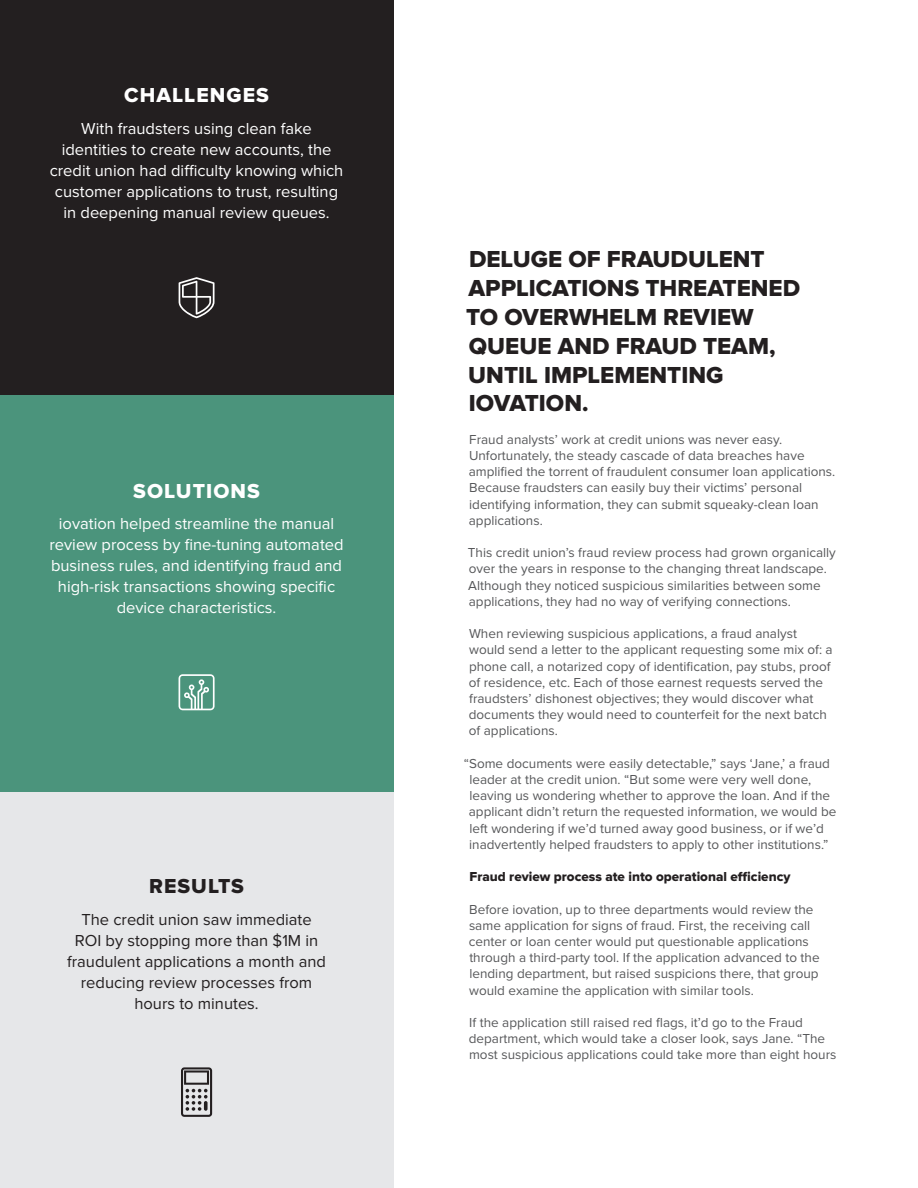
<style>
.page{position:relative;width:918px;height:1188px;background:#fff}
.page>*{position:absolute;margin:0;border:0;box-sizing:border-box;transform-origin:0 0}
.t1{font:24px/28.8px "Proxima Nova Extrabld";color:#231f20}
.t2{font:21px "Proxima Nova Extrabld";letter-spacing:.05em;color:#fff}
.t3{font:21px "Proxima Nova Extrabld";letter-spacing:.05em;color:#231f20}
.t4{font:16.5px/21px "Proxima Nova";color:#fff;text-align:center}
.t5{font:16.5px/21px "Proxima Nova";color:#231f20;text-align:center}
.t6{font:13.5px/16.2px "Proxima Nova";color:#57585a}
.t7{font:13.5px "Proxima Nova Extrabld";color:#231f20}
</style>
<div class="page">
<div style="left:0;top:0;width:393px;height:396px;background:#231f20"></div>
<div style="left:0;top:396px;width:393px;height:396px;background:#4b947c"></div>
<div style="left:0;top:792px;width:393px;height:396px;background:#e6e7e9"></div>
<svg style="left:179px;top:277px;width:36px;height:41px"></svg>
<svg style="left:179px;top:674px;width:36px;height:36px"></svg>
<svg style="left:181px;top:1067px;width:31px;height:50px"></svg>
<p class="t2" style="left:124px;top:83px;width:146px">CHALLENGES</p>
<p class="t4" style="left:50px;top:118px;width:295px">With fraudsters using clean fake identities to create new accounts, the credit union had difficulty knowing which customer applications to trust, resulting in deepening manual review queues.</p>
<p class="t2" style="left:133px;top:479px;width:128px">SOLUTIONS</p>
<p class="t4" style="left:49px;top:514px;width:296px">iovation helped streamline the manual review process by fine-tuning automated business rules, and identifying fraud and high-risk transactions showing specific device characteristics.</p>
<p class="t3" style="left:149px;top:874px;width:96px">RESULTS</p>
<p class="t5" style="left:67px;top:909px;width:260px">The credit union saw immediate<br>ROI by stopping more than $1M in fraudulent applications a month and reducing review processes from hours to minutes.</p>
<p class="t1" style="left:466px;top:246px;width:335px">DELUGE OF FRAUDULENT<br>APPLICATIONS THREATENED<br>TO OVERWHELM REVIEW<br>QUEUE AND FRAUD TEAM,<br>UNTIL IMPLEMENTING<br>IOVATION.</p>
<p class="t6" style="left:469px;top:431px;width:368px">Fraud analysts’ work at credit unions was never easy.<br>Unfortunately, the steady cascade of data breaches have amplified the torrent of fraudulent consumer loan applications.<br>Because fraudsters can easily buy their victims’ personal identifying information, they can submit squeaky-clean loan applications.</p>
<p class="t6" style="left:468px;top:545px;width:369px">This credit union’s fraud review process had grown organically over the years in response to the changing threat landscape.<br>Although they noticed suspicious similarities between some applications, they had no way of verifying connections.</p>
<p class="t6" style="left:469px;top:626px;width:365px">When reviewing suspicious applications, a fraud analyst would send a letter to the applicant requesting some mix of: a phone call, a notarized copy of identification, pay stubs, proof of residence, etc. Each of those earnest requests served the fraudsters’ dishonest objectives; they would discover what documents they would need to counterfeit for the next batch of applications.</p>
<p class="t6" style="left:469px;top:755px;width:369px;text-indent:-5px">“Some documents were easily detectable,” says ‘Jane,’ a fraud leader at the credit union. “But some were very well done, leaving us wondering whether to approve the loan. And if the applicant didn’t return the requested information, we would be left wondering if we’d turned away good business, or if we’d inadvertently helped fraudsters to apply to other institutions.”</p>
<p class="t7" style="left:469px;top:869px;width:323px">Fraud review process ate into operational efficiency</p>
<p class="t6" style="left:469px;top:901px;width:352px">Before iovation, up to three departments would review the same application for signs of fraud. First, the receiving call center or loan center would put questionable applications through a third-party tool. If the application advanced to the lending department, but raised suspicions there, that group would examine the application with similar tools.</p>
<p class="t6" style="left:469px;top:1015px;width:369px">If the application still raised red flags, it’d go to the Fraud department, which would take a closer look, says Jane. “The most suspicious applications could take more than eight hours</p>
</div>
